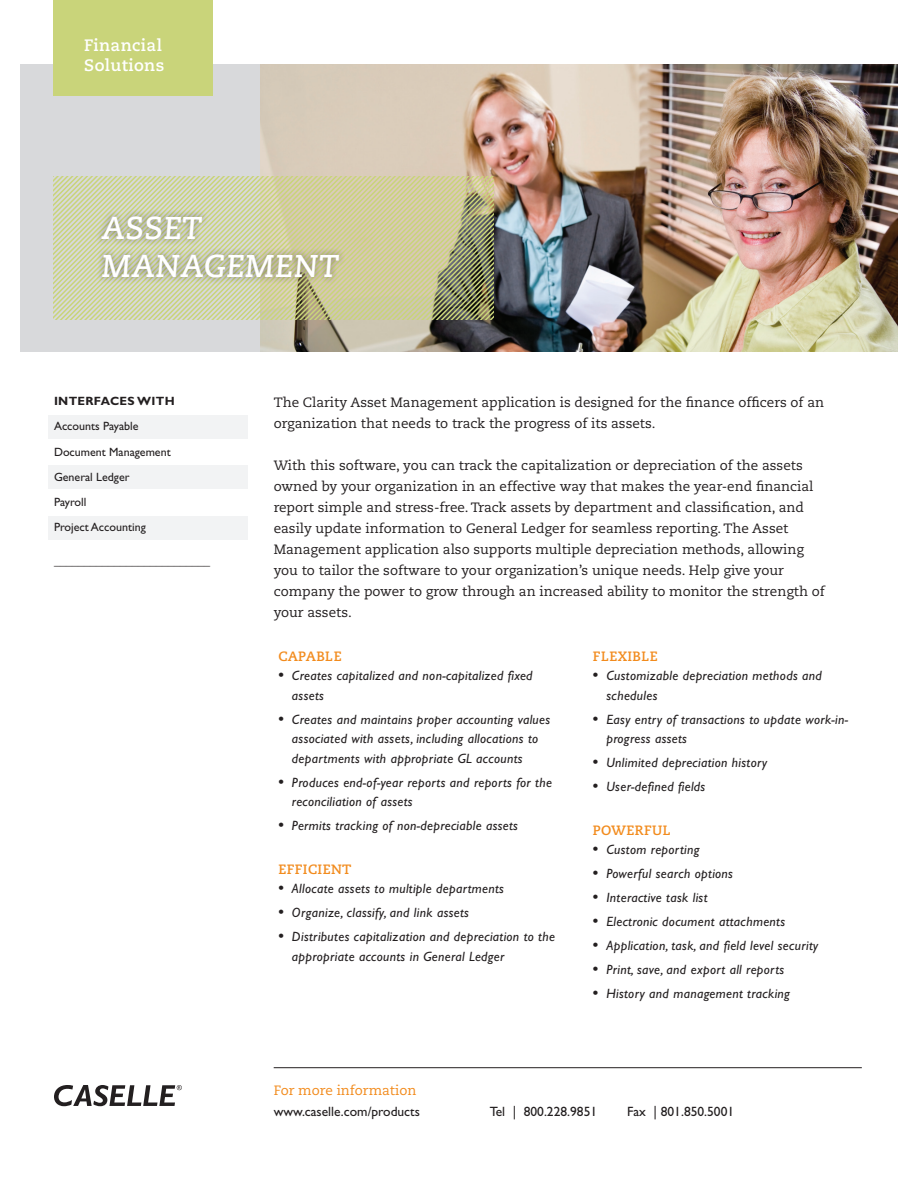
<style>
.page{position:relative;width:918px;height:1188px;background:#fff}
.page>*{position:absolute;margin:0;border:0;box-sizing:border-box;transform-origin:0 0}
.Product_Name_Header{font:italic 700 31.5px "Caecilia LT Std";letter-spacing:.025em;color:#fff}
.t1{font:700 16.5px/19.5px "Caecilia LT Std";letter-spacing:.025em;color:#fff}
.t2{font:italic 13.5px/19.5px "Gill Sans Std";letter-spacing:.025em;color:#231f20}
.t3{font:13.5px/21px "Caecilia LT Std";color:#231f20}
.t4{font:13.5px "Gill Sans Std";color:#231f20}
._9pt_Headlines{font:700 13.5px "Caecilia LT Std";letter-spacing:.025em;color:#f28b1d}
.t5{font:13.5px "Caecilia LT Std";color:#f28b1d}
.Body_Text{font:12px "Gill Sans Std";color:#231f20}
.Body_Text-2{font:700 12px "Gill Sans Std";letter-spacing:.025em;color:#231f20}
.s1{font-family:"Gill Sans";font-weight:800;font-style:normal}
</style>
<div class="page">
<div style="left:21px;top:65px;width:876px;height:287px;background:#d8d9db"></div>
<img style="left:261px;top:65px;width:636px;height:287px">
<div style="left:48px;top:415px;width:200px;height:23px;background:#f2f3f4"></div>
<div style="left:48px;top:465px;width:200px;height:24px;background:#f2f3f4"></div>
<svg style="left:54px;top:1085px;width:128px;height:21px"></svg>
<hr style="left:274px;top:1067px;width:588px;height:1px;background:#231f20">
<svg style="left:54px;top:177px;width:439px;height:143px"></svg>
<div style="left:54px;top:0;width:159px;height:95px;background:#c9d47a"></div>
<div style="left:48px;top:517px;width:200px;height:23px;background:#f2f3f4"></div>
<div style="left:94px;top:209px;width:252px;height:76px;background:#231f20;opacity:.49"></div>
<p class="t1" style="left:84px;top:36px;width:82px">Financial<br>Solutions</p>
<p class="Product_Name_Header" style="left:102px;top:210px;width:101px">ASSET</p>
<p class="Product_Name_Header" style="left:102px;top:247px;width:238px">MANAGEMENT</p>
<p class="Body_Text-2" style="left:54px;top:394px;width:122px">INTERFACES WITH</p>
<p class="Body_Text" style="left:54px;top:420px;width:86px">Accounts Payable</p>
<p class="Body_Text" style="left:54px;top:445px;width:118px">Document Management</p>
<p class="Body_Text" style="left:54px;top:470px;width:77px">General Ledger</p>
<p class="Body_Text" style="left:54px;top:495px;width:34px">Payroll</p>
<p class="Body_Text" style="left:54px;top:520px;width:93px">Project Accounting</p>
<p class="Body_Text" style="left:54px;top:554px;width:157px">__________________________</p>
<p class="t3" style="left:274px;top:393px;width:552px">The Clarity Asset Management application is designed for the finance officers of an organization that needs to track the progress of its assets.</p>
<p class="t3" style="left:274px;top:456px;width:553px">With this software, you can track the capitalization or depreciation of the assets owned by your organization in an effective way that makes the year-end financial report simple and stress-free. Track assets by department and classification, and easily update information to General Ledger for seamless reporting. The Asset Management application also supports multiple depreciation methods, allowing you to tailor the software to your organization’s unique needs. Help give your company the power to grow through an increased ability to monitor the strength of your assets.</p>
<p class="_9pt_Headlines" style="left:278px;top:648px;width:65px">CAPABLE</p>
<p class="t2" style="left:292px;top:666px;width:242px;text-indent:-14px"><span class="s1">·</span> Creates capitalized and non-capitalized fixed assets</p>
<p class="t2" style="left:292px;top:709px;width:260px;text-indent:-14px"><span class="s1">·</span> Creates and maintains proper accounting values associated with assets, including allocations to departments with appropriate GL accounts</p>
<p class="t2" style="left:292px;top:772px;width:262px;text-indent:-14px"><span class="s1">·</span> Produces end-of-year reports and reports for the reconciliation of assets</p>
<p class="t2" style="left:278px;top:816px;width:241px"><span class="s1">·</span> Permits tracking of non-depreciable assets</p>
<p class="_9pt_Headlines" style="left:278px;top:861px;width:74px">EFFICIENT</p>
<p class="t2" style="left:278px;top:879px;width:227px"><span class="s1">·</span> Allocate assets to multiple departments</p>
<p class="t2" style="left:278px;top:903px;width:192px"><span class="s1">·</span> Organize, classify, and link assets</p>
<p class="t2" style="left:292px;top:927px;width:265px;text-indent:-14px"><span class="s1">·</span> Distributes capitalization and depreciation to the appropriate accounts in General Ledger</p>
<p class="_9pt_Headlines" style="left:593px;top:648px;width:66px">FLEXIBLE</p>
<p class="t2" style="left:606px;top:666px;width:217px;text-indent:-14px"><span class="s1">·</span> Customizable depreciation methods and schedules</p>
<p class="t2" style="left:606px;top:709px;width:243px;text-indent:-14px"><span class="s1">·</span> Easy entry of transactions to update work-in&shy;progress assets</p>
<p class="t2" style="left:593px;top:753px;width:176px"><span class="s1">·</span> Unlimited depreciation history</p>
<p class="t2" style="left:593px;top:777px;width:114px"><span class="s1">·</span> User-defined fields</p>
<p class="_9pt_Headlines" style="left:593px;top:822px;width:79px">POWERFUL</p>
<p class="t2" style="left:593px;top:840px;width:108px"><span class="s1">·</span> Custom reporting</p>
<p class="t2" style="left:593px;top:864px;width:142px"><span class="s1">·</span> Powerful search options</p>
<p class="t2" style="left:593px;top:888px;width:116px"><span class="s1">·</span> Interactive task list</p>
<p class="t2" style="left:593px;top:912px;width:194px"><span class="s1">·</span> Electronic document attachments</p>
<p class="t2" style="left:593px;top:936px;width:227px"><span class="s1">·</span> Application, task, and field level security</p>
<p class="t2" style="left:593px;top:960px;width:193px"><span class="s1">·</span> Print, save, and export all reports</p>
<p class="t2" style="left:593px;top:984px;width:199px"><span class="s1">·</span> History and management tracking</p>
<p class="t5" style="left:274px;top:1083px;width:144px">For more information</p>
<p class="t4" style="left:274px;top:1104px;width:148px">www.caselle.com/products</p>
<p class="t4" style="left:490px;top:1104px;width:109px">Tel | 800.228.9851</p>
<p class="t4" style="left:627px;top:1104px;width:109px">Fax | 801.850.5001</p>
</div>
